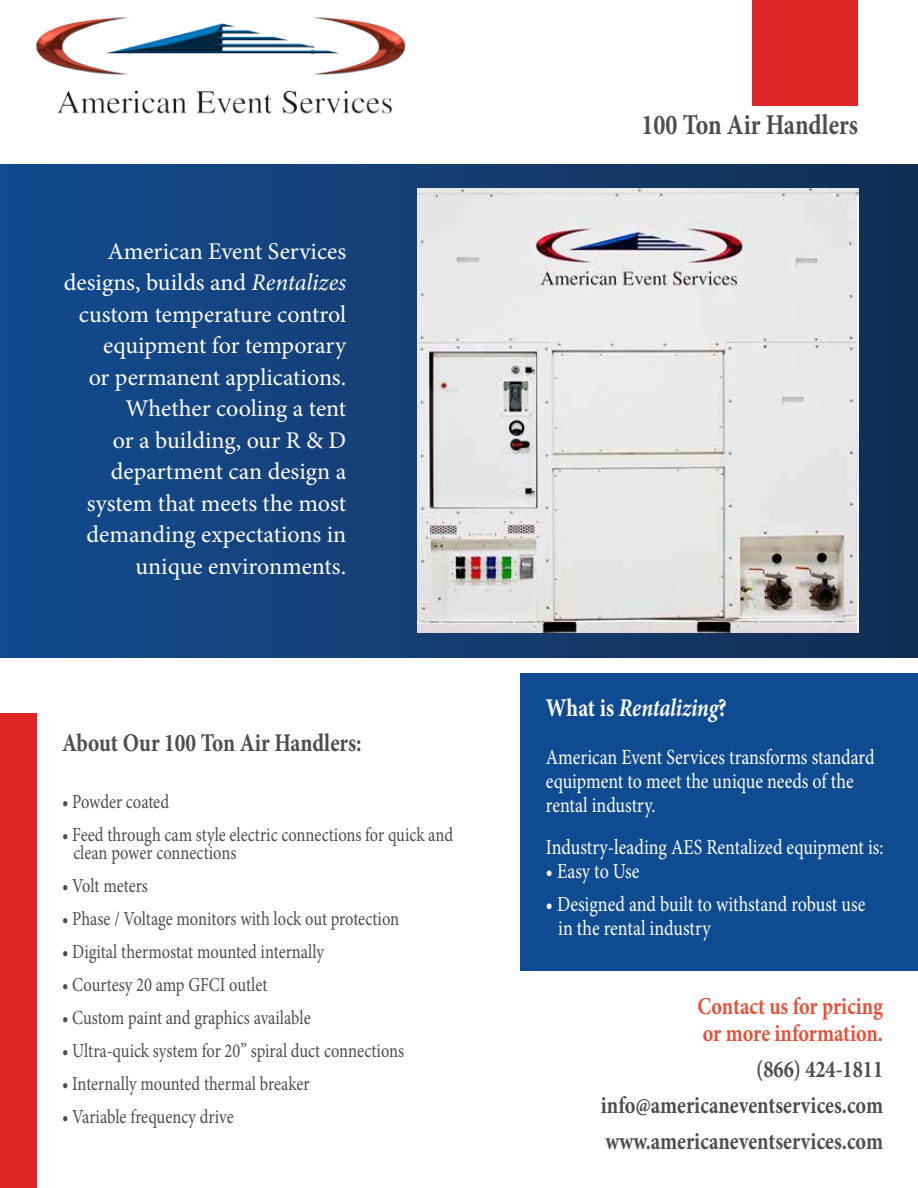
<style>
.page{position:relative;width:918px;height:1188px;background:#fff}
.page>*{position:absolute;margin:0;border:0;box-sizing:border-box;transform-origin:0 0}
.t1{font:700 28.8px "Minion Pro";color:#4d4d4f;scale:.83 1}
.t2{font:700 25.5px "Minion Pro";color:#4d4d4f;scale:.83 1}
.t3{font:italic 700 25.5px "Minion Pro";letter-spacing:-.005em;color:#fff;scale:.83 1}
.t4{font:700 24.3px/36px "Minion Pro";color:#4d4d4f;text-align:justify;scale:.83 1}
.t5{font:700 24.3px/27px "Minion Pro";color:#e55239;scale:.83 1}
.t6{font:24px/31.5px "Minion Pro";color:#fff;text-align:right}
.t7{font:21.6px/24px "Minion Pro";color:#fff;scale:.83 1}
.t8{font:19.8px/18px "Minion Pro";color:#4d4d4f;scale:.83 1}
.s1{font-style:italic}
.s2{font-style:normal}
</style>
<div class="page">
<div style="left:752px;top:0;width:106px;height:106px;background:#e12726"></div>
<div style="left:0;top:164px;width:918px;height:494px;background:linear-gradient(to right,#134b8e,#152f54)"></div>
<img style="left:35px;top:17px;width:371px;height:97px">
<div style="left:0;top:713px;width:36px;height:475px;background:#e12726"></div>
<div style="left:520px;top:673px;width:398px;height:298px;background:#0f4b91"></div>
<img style="left:417px;top:188px;width:441px;height:445px">
<p class="t6" style="left:64px;top:235px;width:284px">American Event Services designs, builds and <span class="s1">Rentalizes </span>custom temperature control equipment for temporary<br>or permanent applications.<br>Whether cooling a tent<br>or a building, our R &amp; D department can design a system that meets the most demanding expectations in unique environments.</p>
<p class="t2" style="left:62px;top:725px;width:362px">About Our 100 Ton Air Handlers:</p>
<p class="t8" style="left:62px;top:793px;width:130px">• Powder coated</p>
<p class="t8" style="left:73px;top:826px;width:459px;text-indent:-11px">• Feed through cam style electric connections for quick and clean power connections</p>
<p class="t8" style="left:62px;top:877px;width:105px">• Volt meters</p>
<p class="t8" style="left:62px;top:910px;width:408px">• Phase / Voltage monitors with lock out protection</p>
<p class="t8" style="left:62px;top:943px;width:317px">• Digital thermostat mounted internally</p>
<p class="t8" style="left:62px;top:976px;width:249px">• Courtesy 20 amp GFCI outlet</p>
<p class="t8" style="left:62px;top:1009px;width:301px">• Custom paint and graphics available</p>
<p class="t8" style="left:62px;top:1042px;width:414px">• Ultra-quick system for 20” spiral duct connections</p>
<p class="t8" style="left:62px;top:1075px;width:300px">• Internally mounted thermal breaker</p>
<p class="t8" style="left:62px;top:1108px;width:208px">• Variable frequency drive</p>
<h1 class="t1" style="left:642px;top:104px;width:262px">100 Ton Air Handlers</h1>
<p class="t3" style="left:546px;top:690px;width:219px"><span class="s2">What is</span> Rentalizing<span class="s2">?</span></p>
<p class="t7" style="left:546px;top:746px;width:397px">American Event Services transforms standard equipment to meet the unique needs of the rental industry.</p>
<p class="t7" style="left:546px;top:836px;width:408px">Industry-leading AES Rentalized equipment is:</p>
<p class="t7" style="left:546px;top:860px;width:114px">• Easy to Use</p>
<p class="t7" style="left:558px;top:893px;width:372px;text-indent:-12px">• Designed and built to withstand robust use in the rental industry</p>
<p class="t5" style="left:697px;top:993px;width:225px">Contact us for pricing or more information.</p>
<p class="t4" style="left:601px;top:1051px;width:342px;text-indent:155px">(866) 424-1811 info@americaneventservices.com www.americaneventservices.com</p>
</div>
